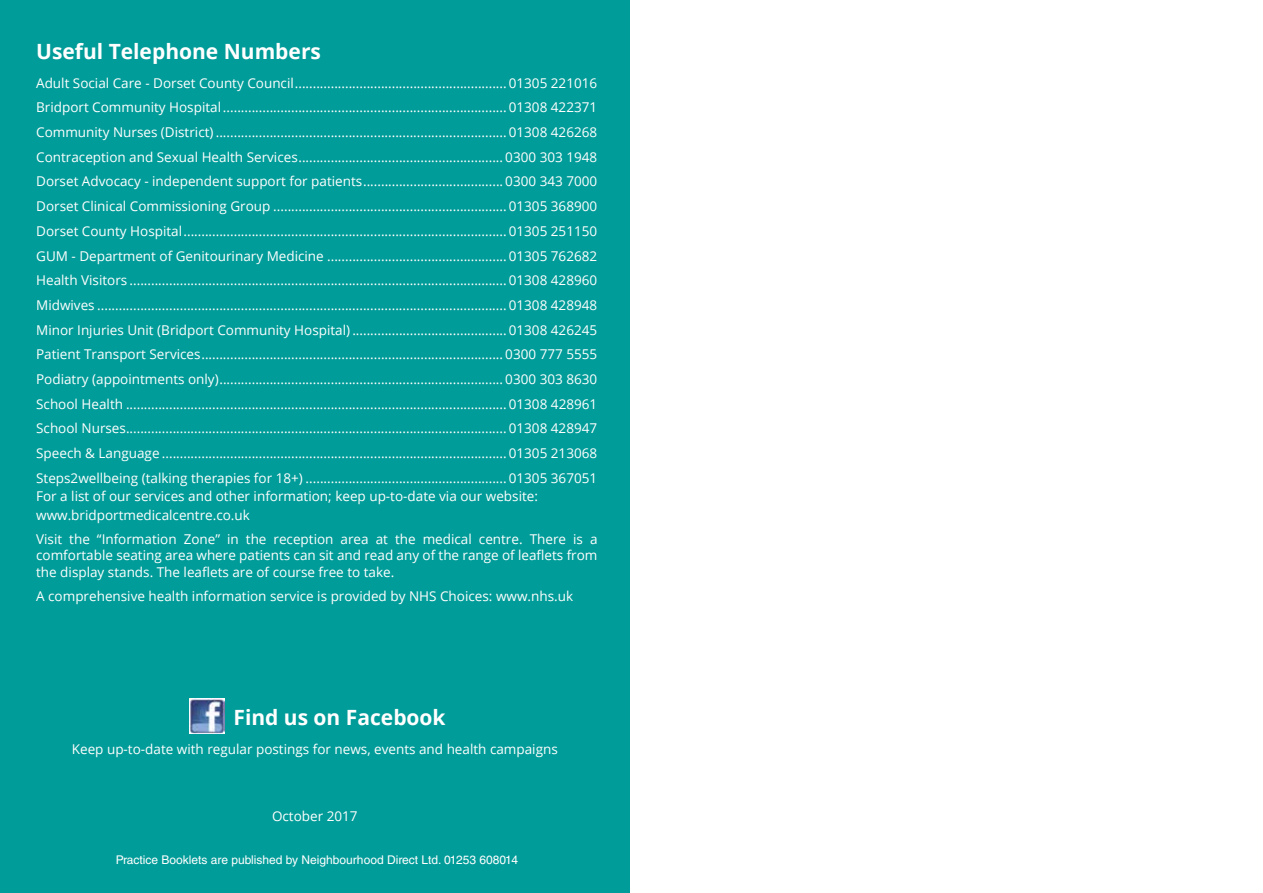
<style>
.page{position:relative;width:1263px;height:893px;background:#fff}
.page>*{position:absolute;margin:0;border:0;box-sizing:border-box;transform-origin:0 0}
.t1{font:700 21px "Open Sans";color:#fff}
.t2{font:13.5px/24.8px "Open Sans";color:#fff;text-align:justify}
.t3{font:12px "Helvetica LT Std";color:#fff}
</style>
<div class="page">
<div style="left:0;top:0;width:629px;height:893px;background:#009c99"></div>
<img style="left:190px;top:698px;width:35px;height:35px">
<h1 class="t1" style="left:36px;top:36px;width:286px">Useful Telephone Numbers</h1>
<p class="t2" style="left:36px;top:70px;width:563px">Adult Social Care - Dorset County Council........................................................... 01305 221016<br>Bridport Community Hospital ............................................................................... 01308 422371<br>Community Nurses (District) ................................................................................. 01308 426268<br>Contraception and Sexual Health Services......................................................... 0300 303 1948<br>Dorset Advocacy - independent support for patients....................................... 0300 343 7000<br>Dorset Clinical Commissioning Group ................................................................. 01305 368900<br>Dorset County Hospital.......................................................................................... 01305 251150<br>GUM - Department of Genitourinary Medicine .................................................. 01305 762682<br>Health Visitors ......................................................................................................... 01308 428960<br>Midwives .................................................................................................................. 01308 428948<br>Minor Injuries Unit (Bridport Community Hospital) ........................................... 01308 426245<br>Patient Transport Services.................................................................................... 0300 777 5555<br>Podiatry (appointments only)............................................................................... 0300 303 8630<br>School Health .......................................................................................................... 01308 428961<br>School Nurses.......................................................................................................... 01308 428947<br>Speech &amp; Language ................................................................................................ 01305 213068<br>Steps2wellbeing (talking therapies for 18+) ........................................................ 01305 367051</p>
<p class="t2" style="left:36px;top:487px;width:503px;line-height:18.3px">For a list of our services and other information; keep up-to-date via our website: www.bridportmedicalcentre.co.uk</p>
<p class="t2" style="left:36px;top:531px;width:563px;line-height:16.2px">Visit the “Information Zone” in the reception area at the medical centre. There is a comfortable seating area where patients can sit and read any of the range of leaflets from the display stands. The leaflets are of course free to take.</p>
<p class="t2" style="left:36px;top:584px;width:538px">A comprehensive health information service is provided by NHS Choices: www.nhs.uk</p>
<h1 class="t1" style="left:233px;top:702px;width:214px">Find us on Facebook</h1>
<p class="t2" style="left:72px;top:736px;width:487px">Keep up-to-date with regular postings for news, events and health campaigns</p>
<p class="t2" style="left:272px;top:804px;width:87px">October 2017</p>
<p class="t3" style="left:116px;top:853px;width:404px">Practice Booklets are published by Neighbourhood Direct Ltd. 01253 608014</p>
</div>
